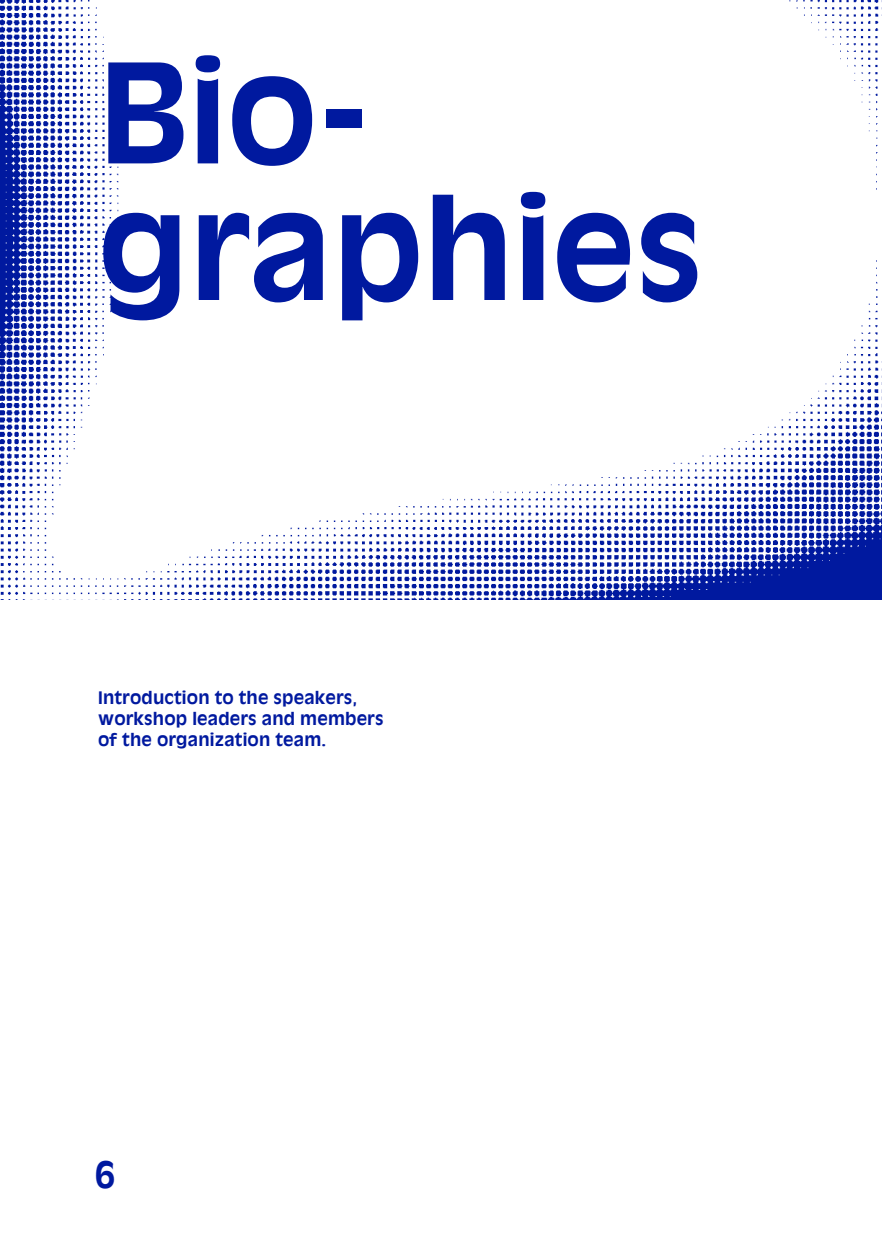
<style>
.page{position:relative;width:883px;height:1234px;background:#fff}
.page>*{position:absolute;margin:0;border:0;box-sizing:border-box;transform-origin:0 0}
.t1{font:700 136px/136.6px "Antique Olive";color:#00199f}
.t2{font:700 36px "Antique Olive";color:#00199f}
.t3{font:700 17px/21px "Antique Olive";letter-spacing:.01em;color:#00199f}
</style>
<div class="page">
<img style="left:0;top:0;width:880px;height:599px">
<h1 class="t1" style="left:98px;top:39px;width:606px">Bio&shy;graphies</h1>
<p class="t3" style="left:98px;top:687px;width:287px">Introduction to the speakers, workshop leaders and members of the organization team.</p>
<h2 class="t2" style="left:95px;top:1152px;width:22px">6</h2>
</div>
